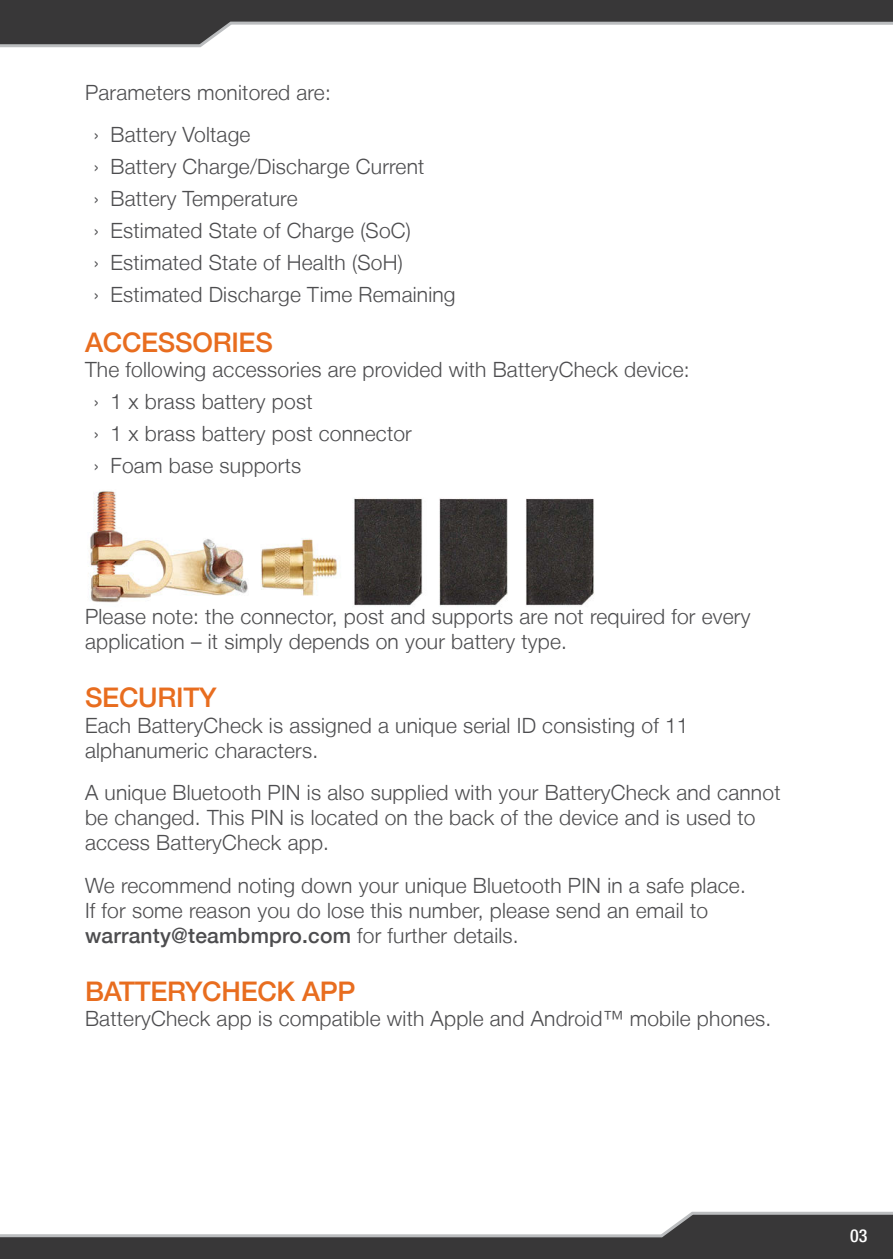
<style>
.page{position:relative;width:893px;height:1259px;background:#fff}
.page>*{position:absolute;margin:0;border:0;box-sizing:border-box;transform-origin:0 0}
.Sub_Heading_1{font:500 27px "Helvetica Neue LT";letter-spacing:-.01em;color:#e86d1f}
.Body_Copy_1{font:500 27px "Helvetica Neue LT";letter-spacing:-.01em;color:#e86d1f}
.Body_Copy_1-2{font:300 21px/25.2px "Helvetica Neue LT";letter-spacing:.01em;color:#4d4d4f}
.Sub_Heading_1-2{font:300 21px/25.2px "Helvetica Neue LT";letter-spacing:.01em;color:#4d4d4f}
.t1{font:500 condensed 18px "Helvetica Neue LT";color:#fff}
.s1{font-weight:500}
</style>
<div class="page">
<svg style="left:0;top:1211px;width:893px;height:48px"></svg>
<svg style="left:0;top:0;width:893px;height:48px"></svg>
<img style="left:90px;top:491px;width:504px;height:115px">
<p class="Body_Copy_1-2" style="left:85px;top:80px;width:247px">Parameters monitored are:</p>
<p class="Body_Copy_1-2" style="left:94px;top:122px;width:158px">› Battery Voltage</p>
<p class="Body_Copy_1-2" style="left:94px;top:154px;width:332px">› Battery Charge/Discharge Current</p>
<p class="Body_Copy_1-2" style="left:94px;top:186px;width:206px">› Battery Temperature</p>
<p class="Body_Copy_1-2" style="left:94px;top:218px;width:319px">› Estimated State of Charge (SoC)</p>
<p class="Body_Copy_1-2" style="left:94px;top:250px;width:311px">› Estimated State of Health (SoH)</p>
<p class="Body_Copy_1-2" style="left:94px;top:282px;width:364px">› Estimated Discharge Time Remaining</p>
<p class="Body_Copy_1" style="left:85px;top:326px;width:189px">ACCESSORIES</p>
<p class="Body_Copy_1-2" style="left:85px;top:356px;width:606px">The following accessories are provided with BatteryCheck device:</p>
<p class="Body_Copy_1-2" style="left:94px;top:388px;width:220px">› 1 x brass battery post</p>
<p class="Body_Copy_1-2" style="left:94px;top:420px;width:320px">› 1 x brass battery post connector</p>
<p class="Body_Copy_1-2" style="left:94px;top:452px;width:209px">› Foam base supports</p>
<p class="Sub_Heading_1-2" style="left:85px;top:603px;width:667px">Please note: the connector, post and supports are not required for every application – it simply depends on your battery type.</p>
<p class="Sub_Heading_1" style="left:85px;top:681px;width:133px">SECURITY</p>
<p class="Sub_Heading_1-2" style="left:85px;top:712px;width:605px">Each BatteryCheck is assigned a unique serial ID consisting of 11 alphanumeric characters.</p>
<p class="Body_Copy_1-2" style="left:85px;top:779px;width:697px">A unique Bluetooth PIN is also supplied with your BatteryCheck and cannot be changed. This PIN is located on the back of the device and is used to access BatteryCheck app.</p>
<p class="Body_Copy_1-2" style="left:85px;top:872px;width:662px">We recommend noting down your unique Bluetooth PIN in a safe place.<br>If for some reason you do lose this number, please send an email to <span class="s1">warranty@teambmpro.com</span> for further details.</p>
<p class="Sub_Heading_1" style="left:85px;top:975px;width:272px">BATTERYCHECK APP</p>
<p class="Sub_Heading_1-2" style="left:85px;top:1005px;width:688px">BatteryCheck app is compatible with Apple and Android™ mobile phones.</p>
<p class="t1" style="left:850px;top:1224px;width:19px">03</p>
</div>
